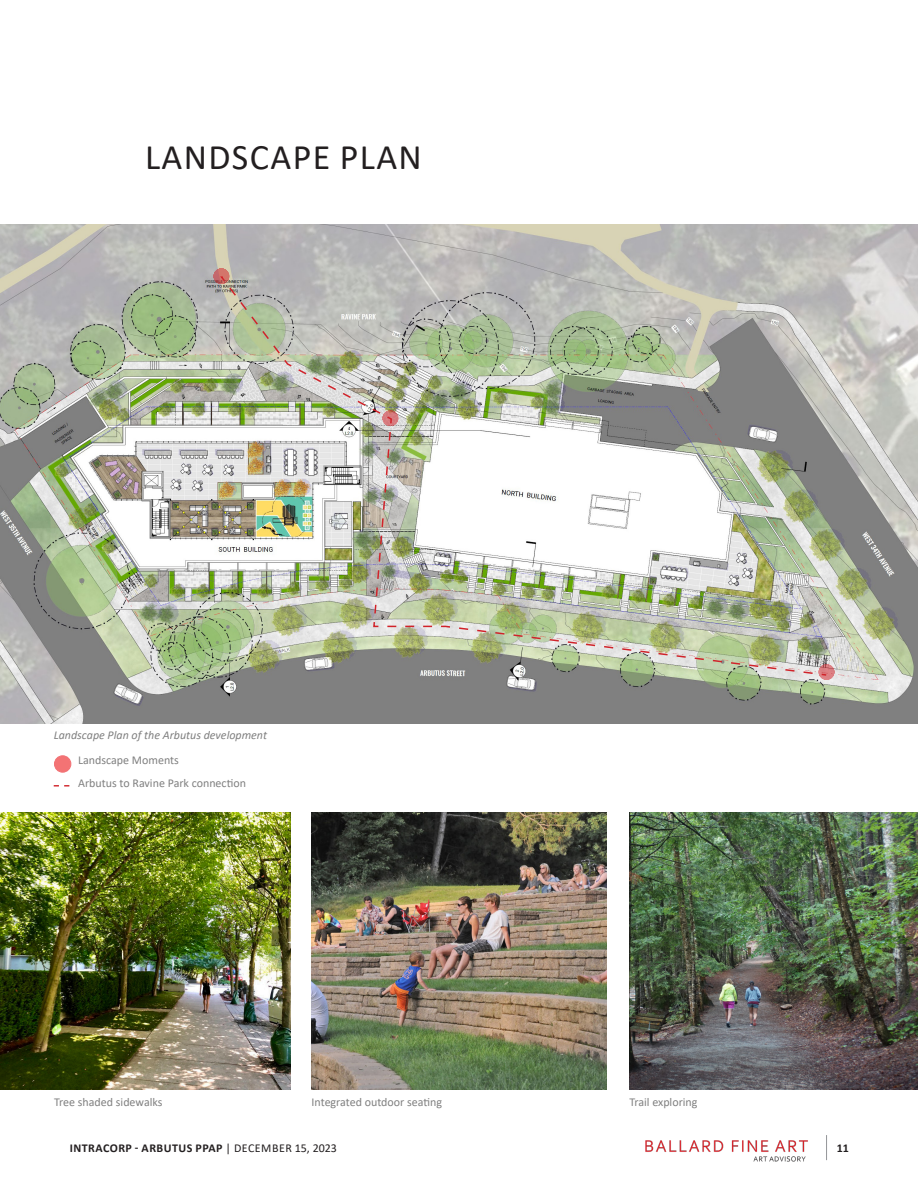
<style>
.page{position:relative;width:918px;height:1188px;background:#fff}
.page>*{position:absolute;margin:0;border:0;box-sizing:border-box;transform-origin:0 0}
.Section_Heading{font:36px "Calibri";letter-spacing:.04em;color:#231f20}
.Image_Caption{font:12px "Calibri";color:#808080}
.t1{font:700 12px "Calibri";letter-spacing:.04em;color:#231f20}
.Image_Caption-2{font:italic 12px "Calibri";color:#808080}
.s1{font-weight:400}
</style>
<div class="page">
<img style="left:645px;top:1140px;width:163px;height:22px">
<svg style="left:826px;top:1135px;width:1px;height:25px"></svg>
<img style="left:0;top:225px;width:918px;height:498px">
<img style="left:312px;top:813px;width:294px;height:277px">
<img style="left:629px;top:813px;width:289px;height:277px">
<img style="left:0;top:813px;width:290px;height:277px">
<img style="left:219px;top:276px;width:609px;height:401px">
<svg style="left:213px;top:268px;width:68px;height:87px;background:#b4b5a3"></svg>
<img style="left:293px;top:366px;width:106px;height:249px">
<img style="left:453px;top:626px;width:382px;height:55px">
<svg style="left:54px;top:785px;width:15px;height:2px"></svg>
<div style="left:54px;top:756px;width:17px;height:16px;background:#f37374;border-radius:50%"></div>
<div style="left:54px;top:755px;width:17px;height:18px;border:1px solid #eb1d23;border-radius:50%"></div>
<p class="Section_Heading" style="left:145px;top:132px;width:278px">LANDSCAPE PLAN</p>
<p class="Image_Caption-2" style="left:54px;top:727px;width:215px">Landscape Plan of the Arbutus development</p>
<p class="Image_Caption" style="left:78px;top:751px;width:102px">Landscape Moments</p>
<p class="Image_Caption" style="left:78px;top:775px;width:169px">Arbutus to Ravine Park connection</p>
<p class="Image_Caption" style="left:54px;top:1094px;width:110px">Tree shaded sidewalks</p>
<p class="Image_Caption" style="left:312px;top:1094px;width:132px">Integrated outdoor seating</p>
<p class="Image_Caption" style="left:629px;top:1094px;width:70px">Trail exploring</p>
<p class="t1" style="left:70px;top:1140px;width:269px">INTRACORP - ARBUTUS PPAP <span class="s1">| DECEMBER 15, 2023</span></p>
<p class="t1" style="left:837px;top:1140px;width:14px">11</p>
</div>
